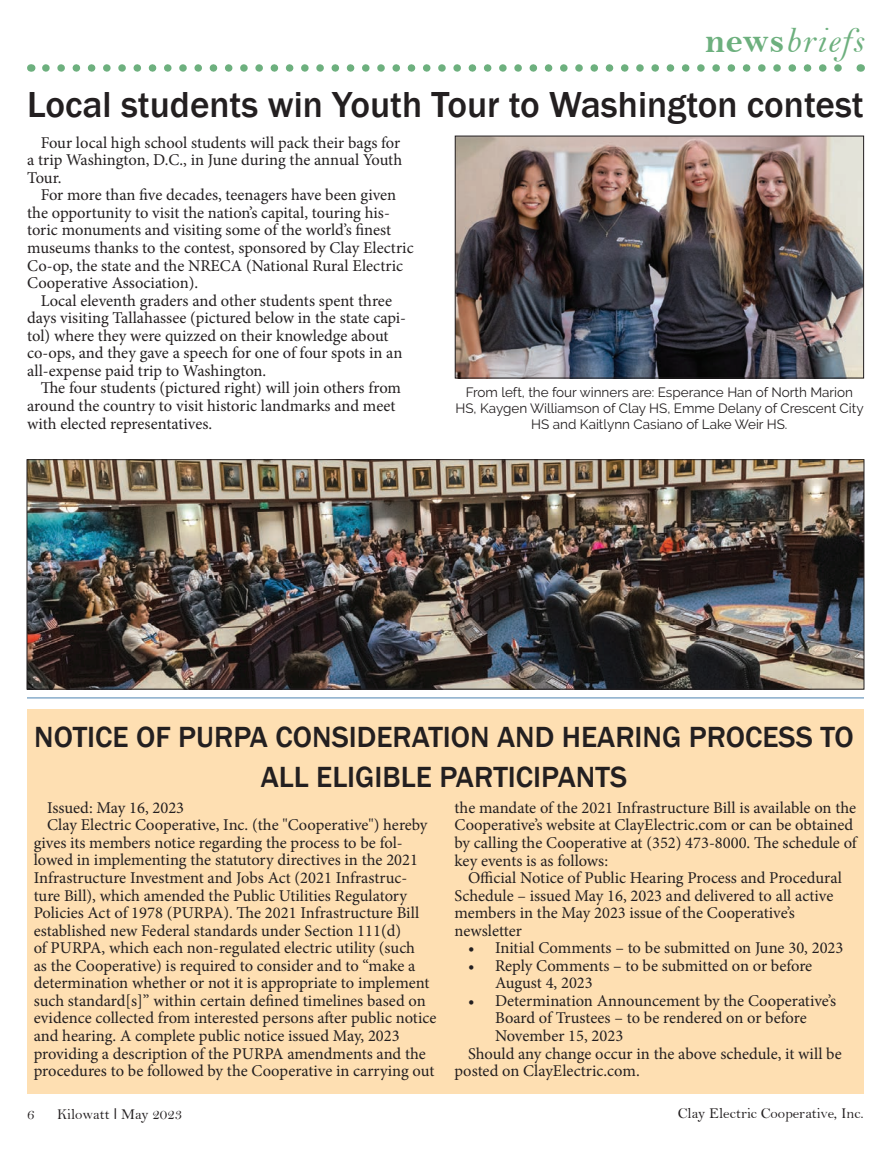
<style>
.page{position:relative;width:891px;height:1161px;background:#fff}
.page>*{position:absolute;margin:0;border:0;box-sizing:border-box;transform-origin:0 0}
.Regular_header{font:500 37.2px "Franklin Gothic";color:#231f20}
.t1{font:36px "Bell MT Italic";letter-spacing:.03em;color:#6db07e}
.Regular_header-2{font:500 30px "Franklin Gothic";color:#231f20}
.Body_copy{font:16.5px/17.5px "Minion Pro";color:#231f20}
.t2{font:15px "Bell";color:#231f20}
.Cutline{font:13.5px/16.2px "Raleway";color:#231f20;text-align:center}
.s1{font-family:"Bell MT Bold"}
</style>
<div class="page">
<svg style="left:46px;top:64px;width:796px;height:8px"></svg>
<div style="left:27px;top:709px;width:837px;height:385px;background:#fedfb2"></div>
<img style="left:457px;top:138px;width:405px;height:238px">
<div style="left:455px;top:136px;width:409px;height:242px;border:1px solid #231f20"></div>
<img style="left:29px;top:461px;width:833px;height:227px">
<div style="left:27px;top:459px;width:837px;height:231px;border:1px solid #231f20"></div>
<hr style="left:27px;top:697px;width:837px;height:2px;background:#87accb">
<p class="t1" style="left:705px;top:19px;width:159px"><span class="s1">news</span>briefs</p>
<p class="Regular_header" style="left:27px;top:82px;width:838px">Local students win Youth Tour to Washington contest</p>
<p class="Body_copy" style="left:27px;top:134px;width:377px;text-indent:13px">Four local high school students will pack their bags for a trip Washington, D.C., in June during the annual Youth<br>Tour.</p>
<p class="Body_copy" style="left:27px;top:186px;width:388px;text-indent:13px">For more than five decades, teenagers have been given the opportunity to visit the nation’s capital, touring his&shy;toric monuments and visiting some of the world’s finest museums thanks to the contest, sponsored by Clay Electric Co-op, the state and the NRECA (National Rural Electric Cooperative Association).</p>
<p class="Body_copy" style="left:27px;top:292px;width:380px;text-indent:13px">Local eleventh graders and other students spent three days visiting Tallahassee (pictured below in the state capi&shy;tol) where they were quizzed on their knowledge about co-ops, and they gave a speech for one of four spots in an all-expense paid trip to Washington.</p>
<p class="Body_copy" style="left:27px;top:379px;width:375px;text-indent:13px">The four students (pictured right) will join others from around the country to visit historic landmarks and meet with elected representatives.</p>
<p class="Cutline" style="left:456px;top:384px;width:410px">From left, the four winners are: Esperance Han of North Marion<br>HS, Kaygen Williamson of Clay HS, Emme Delany of Crescent City<br>HS and Kaitlynn Casiano of Lake Weir HS.</p>
<p class="Regular_header-2" style="left:34px;top:718px;width:821px">NOTICE OF PURPA CONSIDERATION AND HEARING PROCESS TO</p>
<p class="Regular_header-2" style="left:261px;top:759px;width:368px">ALL ELIGIBLE PARTICIPANTS</p>
<p class="Body_copy" style="left:47px;top:799px;width:138px">Issued: May 16, 2023</p>
<p class="Body_copy" style="left:34px;top:816px;width:404px;text-indent:13px">Clay Electric Cooperative, Inc. (the "Cooperative") hereby gives its members notice regarding the process to be fol&shy;lowed in implementing the statutory directives in the 2021<br>Infrastructure Investment and Jobs Act (2021 Infrastruc&shy;ture Bill), which amended the Public Utilities Regulatory Policies Act of 1978 (PURPA). The 2021 Infrastructure Bill established new Federal standards under Section 111(d)<br>of PURPA, which each non-regulated electric utility (such<br>as the Cooperative) is required to consider and to “make a determination whether or not it is appropriate to implement such standard[s]” within certain defined timelines based on evidence collected from interested persons after public notice and hearing. A complete public notice issued May, 2023 providing a description of the PURPA amendments and the procedures to be followed by the Cooperative in carrying out</p>
<p class="Body_copy" style="left:455px;top:799px;width:404px">the mandate of the 2021 Infrastructure Bill is available on the Cooperative’s website at ClayElectric.com or can be obtained by calling the Cooperative at (352) 473-8000. The schedule of key events is as follows:</p>
<p class="Body_copy" style="left:455px;top:869px;width:389px;text-indent:13px">Official Notice of Public Hearing Process and Procedural Schedule – issued May 16, 2023 and delivered to all active members in the May 2023 issue of the Cooperative’s newsletter</p>
<p class="Body_copy" style="left:468px;top:939px;width:377px">• Initial Comments – to be submitted on June 30, 2023</p>
<p class="Body_copy" style="left:495px;top:957px;width:319px;text-indent:-27px">• Reply Comments – to be submitted on or before<br>August 4, 2023</p>
<p class="Body_copy" style="left:495px;top:992px;width:343px;text-indent:-27px">• Determination Announcement by the Cooperative’s<br>Board of Trustees – to be rendered on or before<br>November 15, 2023</p>
<p class="Body_copy" style="left:455px;top:1045px;width:389px;text-indent:13px">Should any change occur in the above schedule, it will be posted on ClayElectric.com.</p>
<p class="t2" style="left:27px;top:1105px;width:9px">6</p>
<p class="t2" style="left:57px;top:1105px;width:127px">Kilowatt May 2023</p>
<p class="t2" style="left:678px;top:1104px;width:187px">Clay Electric Cooperative, Inc.</p>
</div>
